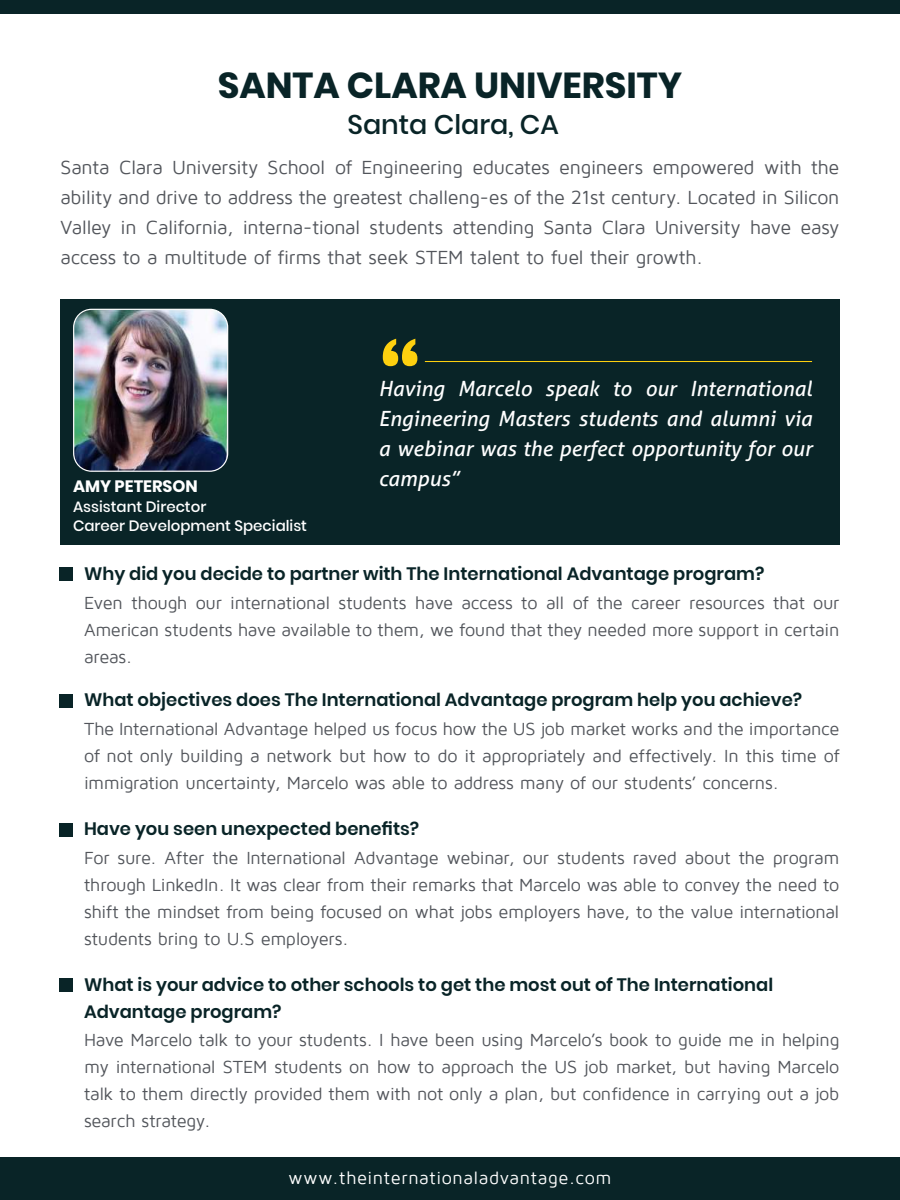
<style>
.page{position:relative;width:900px;height:1200px;background:#fff}
.page>*{position:absolute;margin:0;border:0;box-sizing:border-box;transform-origin:0 0}
.t1{font:700 90px "Britannic";color:#fdd00f}
.t2{font:700 36px "Poppins";color:#092427}
.t3{font:500 27px "Poppins";color:#092427}
.t4{font:italic 21px/30px "Aller";color:#fff;text-align:justify}
.t5{font:19.5px/30px "Maven Pro";letter-spacing:-.01em;color:#52555b;text-align:justify}
.t6{font:18px/27px "Maven Pro";letter-spacing:-.015em;color:#52555b;text-align:justify}
.t7{font:600 18px/27px "Poppins";color:#092427}
.t8{font:18px "Maven Pro";letter-spacing:.035em;color:#fff}
.t9{font:700 16.5px "Poppins";color:#fff}
.t10{font:500 15px/19.5px "Poppins";color:#fff}
</style>
<div class="page">
<div style="left:0;top:1157px;width:900px;height:43px;background:#092427"></div>
<div style="left:0;top:0;width:900px;height:14px;background:#092427"></div>
<div style="left:60px;top:567px;width:13px;height:14px;background:#092427"></div>
<div style="left:60px;top:694px;width:13px;height:13px;background:#092427"></div>
<div style="left:60px;top:823px;width:13px;height:13px;background:#092427"></div>
<div style="left:60px;top:979px;width:13px;height:13px;background:#092427"></div>
<div style="left:61px;top:299px;width:779px;height:246px;background:#092427"></div>
<img style="left:74px;top:309px;width:154px;height:162px">
<div style="left:73px;top:309px;width:155px;height:163px;border:1px solid #fff;border-radius:18px"></div>
<hr style="left:425px;top:361px;width:387px;height:1px;background:#fdd00f">
<h2 class="t2" style="left:218px;top:64px;width:466px">SANTA CLARA UNIVERSITY</h2>
<h3 class="t3" style="left:347px;top:109px;width:213px">Santa Clara, CA</h3>
<p class="t5" style="left:61px;top:153px;width:780px">Santa Clara University School of Engineering educates engineers empowered with the ability and drive to address the greatest challeng-es of the 21st century. Located in Silicon Valley in California, interna-tional students attending Santa Clara University have easy access to a multitude of firms that seek STEM talent to fuel their growth.</p>
<p class="t9" style="left:73px;top:477px;width:126px">AMY PETERSON</p>
<p class="t10" style="left:73px;top:497px;width:236px">Assistant Director<br>Career Development Specialist</p>
<h1 class="t1" style="left:379px;top:319px;width:45px">“</h1>
<p class="t4" style="left:379px;top:374px;width:435px">Having Marcelo speak to our International Engineering Masters students and alumni via a webinar was the perfect opportunity for our campus”</p>
<p class="t7" style="left:84px;top:561px;width:682px">Why did you decide to partner with The International Advantage program?</p>
<p class="t6" style="left:84px;top:589px;width:757px">Even though our international students have access to all of the career resources that our American students have available to them, we found that they needed more support in certain areas.</p>
<p class="t7" style="left:84px;top:687px;width:720px">What objectives does The International Advantage program help you achieve?</p>
<p class="t6" style="left:84px;top:715px;width:757px">The International Advantage helped us focus how the US job market works and the importance of not only building a network but how to do it appropriately and effectively. In this time of immigration uncertainty, Marcelo was able to address many of our students’ concerns.</p>
<p class="t7" style="left:84px;top:816px;width:337px">Have you seen unexpected benefits?</p>
<p class="t6" style="left:84px;top:844px;width:757px">For sure. After the International Advantage webinar, our students raved about the program through LinkedIn. It was clear from their remarks that Marcelo was able to convey the need to shift the mindset from being focused on what jobs employers have, to the value international students bring to U.S employers.</p>
<p class="t7" style="left:84px;top:972px;width:691px">What is your advice to other schools to get the most out of The International<br>Advantage program?</p>
<p class="t6" style="left:84px;top:1026px;width:757px">Have Marcelo talk to your students. I have been using Marcelo’s book to guide me in helping my international STEM students on how to approach the US job market, but having Marcelo talk to them directly provided them with not only a plan, but confidence in carrying out a job search strategy.</p>
<p class="t8" style="left:288px;top:1168px;width:325px">www.theinternationaladvantage.com</p>
</div>
